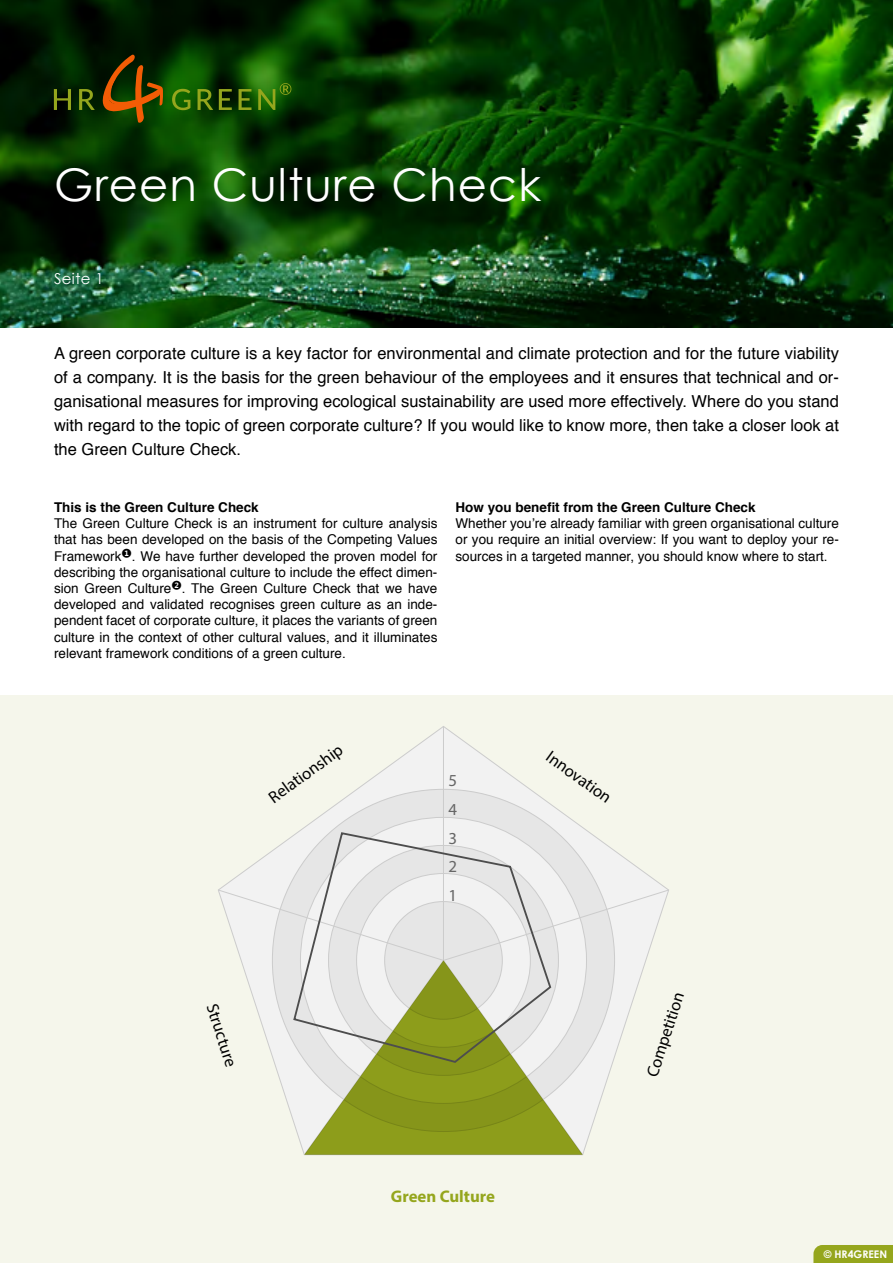
<style>
.page{position:relative;width:893px;height:1263px;background:#fff}
.page>*{position:absolute;margin:0;border:0;box-sizing:border-box;transform-origin:0 0}
.t1{font:45px "Century Gothic";letter-spacing:.025em;color:#fff}
.t2{font:16.8px "Myriad Pro";color:#000}
.t3{font:700 16.8px "Myriad Pro";color:#95a61d}
.t4{font:16.8px/28.7px "Myriad Pro";color:#666;text-align:justify}
.t5{font:16.5px/24px "Helvetica";color:#000;text-align:justify}
.t6{font:15px "Century Gothic";letter-spacing:.025em;color:#fff}
.t7{font:13.5px/16.2px "Helvetica";color:#000;text-align:justify}
.t8{font:700 13.5px "Helvetica";color:#000}
.t9{font:700 10.5px "Century Gothic";color:#fff}
</style>
<div class="page">
<img style="left:0;top:0;width:893px;height:328px">
<svg style="left:101px;top:54px;width:62px;height:69px;background:#423801"></svg>
<svg style="left:172px;top:89px;width:18px;height:21px"></svg>
<svg style="left:198px;top:89px;width:15px;height:21px"></svg>
<svg style="left:219px;top:89px;width:13px;height:21px"></svg>
<svg style="left:239px;top:89px;width:12px;height:21px"></svg>
<svg style="left:54px;top:89px;width:17px;height:21px"></svg>
<svg style="left:79px;top:89px;width:16px;height:21px"></svg>
<svg style="left:258px;top:83px;width:33px;height:27px"></svg>
<div style="left:0;top:695px;width:893px;height:568px;background:#f5f6eb"></div>
<svg style="left:219px;top:726px;width:449px;height:163px"></svg>
<div style="left:272px;top:789px;width:343px;height:342px;background:#e6e6e6;border-radius:50%"></div>
<hr style="left:443px;top:726px;width:1px;height:234px;background:#ccc">
<svg style="left:218px;top:889px;width:451px;height:267px"></svg>
<svg style="left:304px;top:960px;width:279px;height:195px;fill:#8d9d1b"></svg>
<svg style="left:292px;top:831px;width:260px;height:233px"></svg>
<svg style="left:813px;top:1245px;width:80px;height:18px"></svg>
<h1 class="t1" style="left:54px;top:153px;width:488px">Green Culture Check</h1>
<p class="t6" style="left:54px;top:269px;width:51px">Seite 1</p>
<p class="t5" style="left:54px;top:342px;width:786px">A green corporate culture is a key factor for environmental and climate protection and for the future viability of a company. It is the basis for the green behaviour of the employees and it ensures that technical and or&shy;ganisational measures for improving ecological sustainability are used more effectively. Where do you stand with regard to the topic of green corporate culture? If you would like to know more, then take a closer look at the Green Culture Check.</p>
<p class="t8" style="left:54px;top:496px;width:206px">This is the Green Culture Check</p>
<p class="t7" style="left:54px;top:516px;width:385px">The Green Culture Check is an instrument for culture analysis that has been developed on the basis of the Competing Values Framework<sup>❶</sup>. We have further developed the proven model for describing the organisational culture to include the effect dimen&shy;sion Green Culture<sup>❷</sup>. The Green Culture Check that we have developed and validated recognises green culture as an inde&shy;pendent facet of corporate culture, it places the variants of green culture in the context of other cultural values, and it illuminates relevant framework conditions of a green culture.</p>
<p class="t8" style="left:455px;top:496px;width:302px">How you benefit from the Green Culture Check</p>
<p class="t7" style="left:455px;top:516px;width:385px">Whether you’re already familiar with green organisational culture or you require an initial overview: If you want to deploy your re&shy;sources in a targeted manner, you should know where to start.</p>
<p class="t2" style="left:264px;top:791px;width:89px;rotate:-36deg">Relationship</p>
<p class="t2" style="left:554px;top:746px;width:78px;rotate:36deg">Innovation</p>
<p class="t4" style="left:448px;top:766px;width:10px">5<br>4<br>3<br>2<br>1</p>
<p class="t2" style="left:222px;top:1001px;width:67px;rotate:72deg">Structure</p>
<p class="t2" style="left:642px;top:1073px;width:90px;rotate:-72deg">Competition</p>
<p class="t3" style="left:391px;top:1185px;width:106px">Green Culture</p>
<p class="t9" style="left:824px;top:1246px;width:65px">© HR4GREEN</p>
</div>
